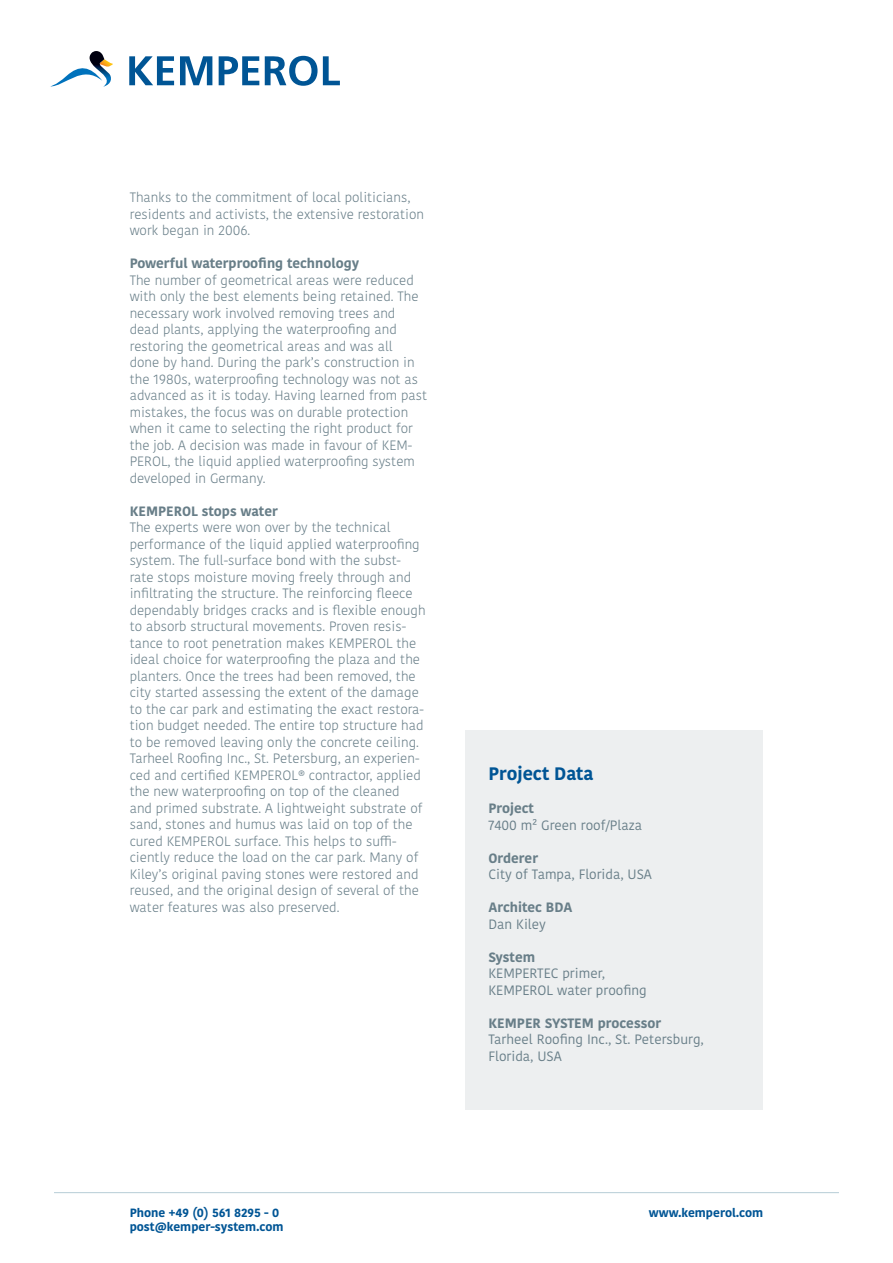
<style>
.page{position:relative;width:893px;height:1263px;background:#fff}
.page>*{position:absolute;margin:0;border:0;box-sizing:border-box;transform-origin:0 0}
.t1{font:700 18px "Kohinoor Devanagari";color:#005595}
.t2{font:300 13.5px/16.5px "Kohinoor Devanagari";color:#687e88}
.t3{font:13.5px/16.5px "Kohinoor Devanagari";color:#687e88}
.t4{font:700 13.5px "Kohinoor Devanagari";color:#687e88}
.t5{font:700 12px "Kohinoor Devanagari";color:#005595}
</style>
<div class="page">
<svg style="left:129px;top:56px;width:45px;height:29px"></svg>
<svg style="left:180px;top:56px;width:32px;height:29px"></svg>
<svg style="left:219px;top:56px;width:40px;height:29px"></svg>
<svg style="left:265px;top:56px;width:75px;height:30px"></svg>
<svg style="left:50px;top:51px;width:63px;height:36px"></svg>
<hr style="left:54px;top:1192px;width:785px;height:1px;background:#b7cdd7">
<div style="left:466px;top:730px;width:297px;height:380px;background:#edeff0"></div>
<p class="t2" style="left:130px;top:190px;width:296px">Thanks to the commitment of local politicians, residents and activists, the extensive restoration work began in 2006.</p>
<p class="t4" style="left:130px;top:252px;width:231px">Powerful waterproofing technology</p>
<p class="t2" style="left:130px;top:272px;width:299px">The number of geometrical areas were reduced with only the best elements being retained. The necessary work involved removing trees and dead plants, applying the waterproofing and restoring the geometrical areas and was all<br>done by hand. During the park’s construction in the 1980s, waterproofing technology was not as advanced as it is today. Having learned from past mistakes, the focus was on durable protection when it came to selecting the right product for the job. A decision was made in favour of KEM-PEROL, the liquid applied waterproofing system developed in Germany.</p>
<p class="t4" style="left:130px;top:499px;width:150px">KEMPEROL stops water</p>
<p class="t2" style="left:130px;top:519px;width:297px">The experts were won over by the technical performance of the liquid applied waterproofing system. The full-surface bond with the subst&shy;rate stops moisture moving freely through and infiltrating the structure. The reinforcing fleece dependably bridges cracks and is flexible enough to absorb structural movements. Proven resis&shy;tance to root penetration makes KEMPEROL the ideal choice for waterproofing the plaza and the planters. Once the trees had been removed, the city started assessing the extent of the damage to the car park and estimating the exact restora&shy;tion budget needed. The entire top structure had to be removed leaving only the concrete ceiling.<br>Tarheel Roofing Inc., St. Petersburg, an experien&shy;ced and certified KEMPEROL® contractor, applied the new waterproofing on top of the cleaned<br>and primed substrate. A lightweight substrate of sand, stones and humus was laid on top of the cured KEMPEROL surface. This helps to suffi&shy;ciently reduce the load on the car park. Many of Kiley’s original paving stones were restored and reused, and the original design of several of the water features was also preserved.</p>
<h1 class="t1" style="left:488px;top:758px;width:106px">Project Data</h1>
<p class="t4" style="left:488px;top:796px;width:47px">Project</p>
<p class="t3" style="left:488px;top:817px;width:155px">7400 m² Green roof/Plaza</p>
<p class="t4" style="left:488px;top:846px;width:51px">Orderer</p>
<p class="t3" style="left:488px;top:866px;width:165px">City of Tampa, Florida, USA</p>
<p class="t4" style="left:488px;top:895px;width:85px">Architec BDA</p>
<p class="t3" style="left:488px;top:916px;width:59px">Dan Kiley</p>
<p class="t4" style="left:488px;top:945px;width:48px">System</p>
<p class="t3" style="left:488px;top:965px;width:160px">KEMPERTEC primer,<br>KEMPEROL water proofing</p>
<p class="t4" style="left:488px;top:1011px;width:174px">KEMPER SYSTEM processor</p>
<p class="t3" style="left:488px;top:1031px;width:217px">Tarheel Roofing Inc., St. Petersburg,<br>Florida, USA</p>
<p class="t5" style="left:130px;top:1202px;width:151px">Phone +49 (0) 561 8295 - 0</p>
<p class="t5" style="left:649px;top:1202px;width:116px">www.kemperol.com</p>
<p class="t5" style="left:130px;top:1216px;width:155px">post@kemper-system.com</p>
</div>
